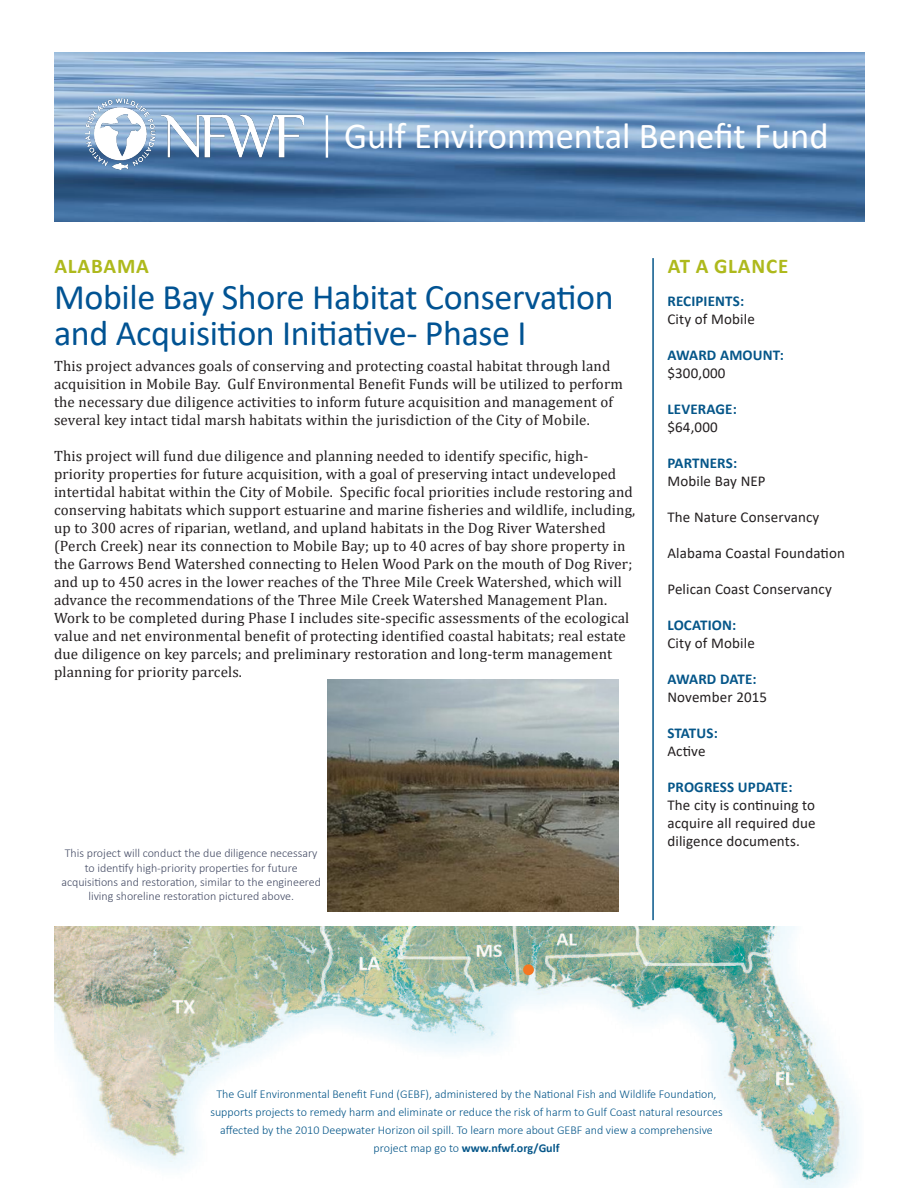
<style>
.page{position:relative;width:918px;height:1188px;background:#fff}
.page>*{position:absolute;margin:0;border:0;box-sizing:border-box;transform-origin:0 0}
.t1{font:36.6px "Calibri";color:#fff}
.t2{font:36px/36px "Calibri";letter-spacing:-.01em;color:#015393}
.t3{font:700 21px "Calibri";letter-spacing:.04em;color:#aeb91c}
.t4{font:15px/18px "Cambria";letter-spacing:.01em;color:#231f20}
.t5{font:15px/18px "Calibri";letter-spacing:.01em;color:#231f20;text-align:justify}
.t6{font:700 15px "Calibri";letter-spacing:.01em;color:#055689}
.t7{font:700 15px "Calibri";letter-spacing:-.015em;color:#055689}
.t8{font:300 12px/18px "Calibri";color:#055689;text-align:center}
.t9{font:300 12px/14.4px "Calibri";color:#454c65;text-align:center}
.s1{font-weight:700}
</style>
<div class="page">
<img style="left:54px;top:927px;width:803px;height:261px">
<hr style="left:652px;top:258px;width:2px;height:662px;background:#055689">
<img style="left:54px;top:53px;width:810px;height:168px">
<img style="left:86px;top:99px;width:217px;height:71px">
<hr style="left:326px;top:115px;width:2px;height:43px;background:#fff">
<div style="left:523px;top:964px;width:11px;height:11px;background:#f47721;border-radius:50%"></div>
<img style="left:328px;top:680px;width:290px;height:231px">
<p class="t1" style="left:344px;top:110px;width:486px">Gulf Environmental Benefit Fund</p>
<p class="t3" style="left:54px;top:251px;width:96px">ALABAMA</p>
<p class="t3" style="left:668px;top:251px;width:122px">AT A GLANCE</p>
<p class="t6" style="left:667px;top:290px;width:78px">RECIPIENTS:</p>
<p class="t5" style="left:667px;top:310px;width:89px">City of Mobile</p>
<p class="t6" style="left:667px;top:344px;width:118px">AWARD AMOUNT:</p>
<p class="t5" style="left:667px;top:364px;width:60px">$300,000</p>
<p class="t6" style="left:667px;top:398px;width:71px">LEVERAGE:</p>
<p class="t5" style="left:667px;top:418px;width:52px">$64,000</p>
<p class="t6" style="left:667px;top:452px;width:71px">PARTNERS:</p>
<p class="t5" style="left:667px;top:472px;width:100px">Mobile Bay NEP</p>
<p class="t5" style="left:667px;top:508px;width:153px">The Nature Conservancy</p>
<p class="t5" style="left:667px;top:544px;width:179px">Alabama Coastal Foundation</p>
<p class="t5" style="left:667px;top:580px;width:166px">Pelican Coast Conservancy</p>
<p class="t6" style="left:667px;top:614px;width:70px">LOCATION:</p>
<p class="t5" style="left:667px;top:634px;width:89px">City of Mobile</p>
<p class="t7" style="left:667px;top:668px;width:91px">AWARD DATE:</p>
<p class="t5" style="left:667px;top:688px;width:101px">November 2015</p>
<p class="t6" style="left:667px;top:722px;width:52px">STATUS:</p>
<p class="t5" style="left:667px;top:742px;width:40px">Active</p>
<p class="t6" style="left:667px;top:776px;width:127px">PROGRESS UPDATE:</p>
<p class="t5" style="left:667px;top:796px;width:150px">The city is continuing to acquire all required due diligence documents.</p>
<p class="t2" style="left:54px;top:278px;width:561px">Mobile Bay Shore Habitat Conservation and Acquisition Initiative- Phase I</p>
<p class="t4" style="left:54px;top:357px;width:570px">This project advances goals of conserving and protecting coastal habitat through land acquisition in Mobile Bay. Gulf Environmental Benefit Funds will be utilized to perform the necessary due diligence activities to inform future acquisition and management of several key intact tidal marsh habitats within the jurisdiction of the City of Mobile.</p>
<p class="t4" style="left:54px;top:447px;width:583px">This project will fund due diligence and planning needed to identify specific, high&shy;priority properties for future acquisition, with a goal of preserving intact undeveloped intertidal habitat within the City of Mobile. Specific focal priorities include restoring and conserving habitats which support estuarine and marine fisheries and wildlife, including, up to 300 acres of riparian, wetland, and upland habitats in the Dog River Watershed (Perch Creek) near its connection to Mobile Bay; up to 40 acres of bay shore property in the Garrows Bend Watershed connecting to Helen Wood Park on the mouth of Dog River; and up to 450 acres in the lower reaches of the Three Mile Creek Watershed, which will advance the recommendations of the Three Mile Creek Watershed Management Plan.<br>Work to be completed during Phase I includes site-specific assessments of the ecological value and net environmental benefit of protecting identified coastal habitats; real estate due diligence on key parcels; and preliminary restoration and long-term management planning for priority parcels.</p>
<p class="t9" style="left:61px;top:846px;width:261px">This project will conduct the due diligence necessary to identify high-priority properties for future acquisitions and restoration, similar to the engineered living shoreline restoration pictured above.</p>
<p class="t8" style="left:210px;top:1085px;width:514px">The Gulf Environmental Benefit Fund (GEBF), administered by the National Fish and Wildlife Foundation, supports projects to remedy harm and eliminate or reduce the risk of harm to Gulf Coast natural resources affected by the 2010 Deepwater Horizon oil spill. To learn more about GEBF and view a comprehensive project map go to <span class="s1">www.nfwf.org/Gulf</span></p>
</div>
